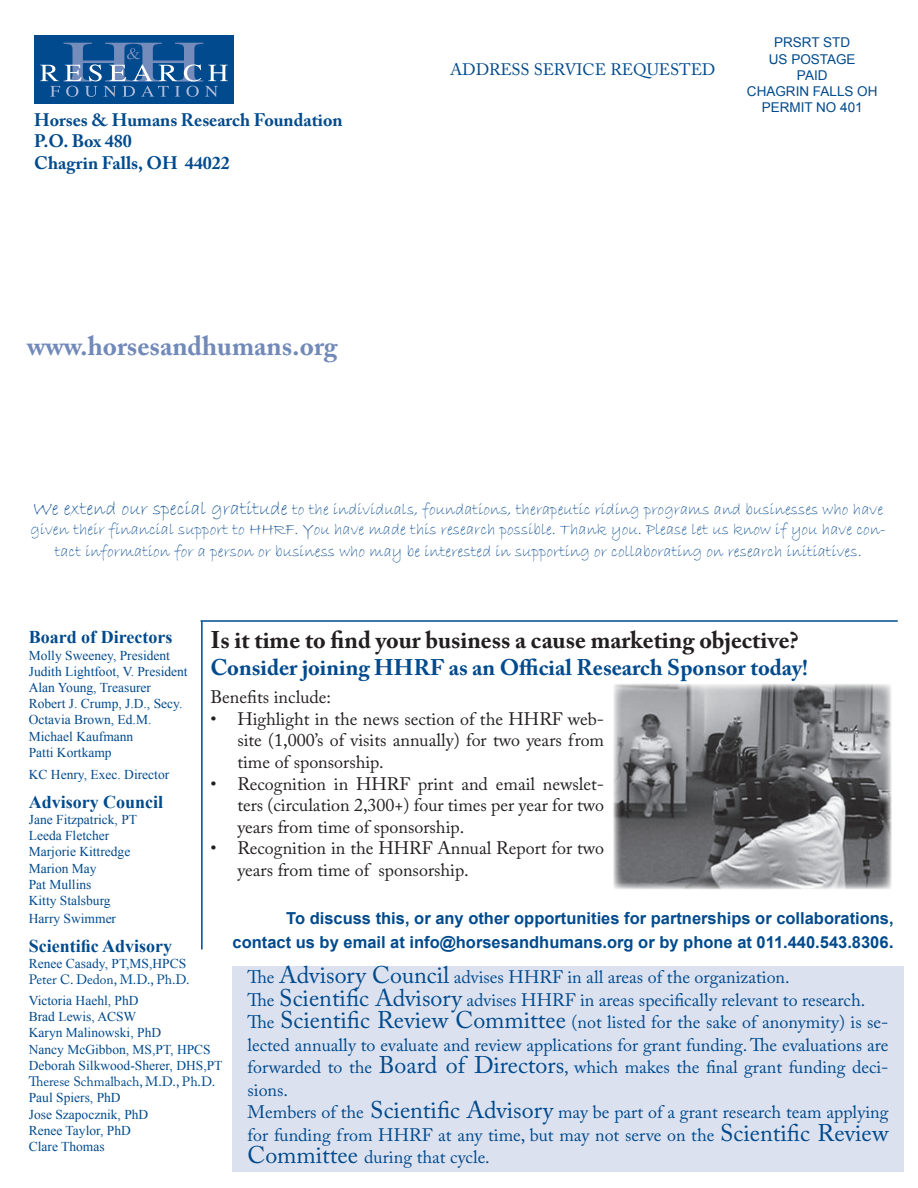
<style>
.page{position:relative;width:918px;height:1188px;background:#fff}
.page>*{position:absolute;margin:0;border:0;box-sizing:border-box;transform-origin:0 0}
.Upper_Right{font:700 27px "Adobe Caslon Pro";color:#728ab9}
.Upper_Right-2{font:700 24px "Adobe Caslon Pro";color:#231f20}
.Upper_Right-3{font:700 22.5px "Adobe Caslon Pro";color:#004a8d}
.Upper_Right-4{font:18px/22.5px "Adobe Caslon Pro";color:#004a8d;text-align:justify}
.Upper_Right-5{font:18px/21.6px "Adobe Caslon Pro";color:#231f20;text-align:justify}
.Upper_Right-6{font:700 18px "Adobe Caslon Pro";color:#004a8d}
.Upper_Right-7{font:700 18px "Times New Roman";color:#004a8d}
.Upper_Right-8{font:16.5px/19.8px "Bradley Hand ITC";color:#155495}
.Upper_Right-9{font:700 16.5px "Arial";color:#004a8d}
.Upper_Right-10{font:16.5px "Adobe Caslon Pro";color:#004a8d}
.Upper_Right-11{font:13.5px "Times New Roman";color:#004a8d}
.Upper_Right-12{font:13.5px "Arial";color:#004a8d}
.Upper_Right-13{font:13.5px "Adobe Caslon Pro";color:#004a8d}
.Head_3{font:13.5px "Adobe Caslon Pro";color:#004a8d}
.s1{font-size:19.5px}
.s2{font-size:18px}
.s3{font-size:24px}
</style>
<div class="page">
<img style="left:613px;top:684px;width:279px;height:206px">
<div style="left:34px;top:35px;width:200px;height:68px;background:#004a8d"></div>
<svg style="left:40px;top:43px;width:188px;height:54px"></svg>
<div style="left:232px;top:966px;width:672px;height:206px;background:#dce1ef"></div>
<hr style="left:201px;top:619px;width:693px;height:1px;background:#004a8d">
<hr style="left:201px;top:621px;width:1px;height:338px;background:#004a8d">
<hr style="left:200px;top:621px;width:1px;height:338px;background:#004a8d">
<hr style="left:201px;top:621px;width:2px;height:329px;background:#004a8d">
<hr style="left:201px;top:620px;width:697px;height:2px;background:#004a8d">
<p class="Upper_Right-6" style="left:34px;top:109px;width:310px">Horses &amp; Humans Research Foundation</p>
<p class="Upper_Right-6" style="left:34px;top:131px;width:99px">P.O. Box 480</p>
<p class="Upper_Right-6" style="left:34px;top:152px;width:197px">Chagrin Falls, OH 44022</p>
<p class="Upper_Right" style="left:27px;top:330px;width:312px">www.horsesandhumans.org</p>
<p class="Upper_Right-10" style="left:450px;top:60px;width:267px">ADDRESS SERVICE REQUESTED</p>
<p class="Upper_Right-12" style="left:774px;top:34px;width:78px">PRSRT STD</p>
<p class="Upper_Right-12" style="left:769px;top:50px;width:88px">US POSTAGE</p>
<p class="Upper_Right-12" style="left:797px;top:66px;width:32px">PAID</p>
<p class="Upper_Right-12" style="left:747px;top:82px;width:132px">CHAGRIN FALLS OH</p>
<p class="Upper_Right-12" style="left:762px;top:99px;width:103px">PERMIT NO 401</p>
<p class="Upper_Right-8" style="left:31px;top:500px;width:857px"><span class="s1">We extend our special gratitude</span> to the individuals, foundations, therapeutic riding programs and businesses who have given their financial support to HHRF. You have made this research possible. Thank you. Please let us know if you have con-</p>
<p class="Upper_Right-8" style="left:55px;top:541px;width:809px">tact information for a person or business who may be interested in supporting or collaborating on research initiatives.</p>
<p class="Upper_Right-2" style="left:210px;top:625px;width:590px">Is it time to find your business a cause marketing objective?</p>
<p class="Upper_Right-3" style="left:210px;top:654px;width:599px">Consider joining HHRF as an Official Research Sponsor today!</p>
<p class="Upper_Right-5" style="left:210px;top:686px;width:122px">Benefits include:</p>
<p class="Upper_Right-5" style="left:237px;top:708px;width:368px;text-indent:-27px">• Highlight in the news section of the HHRF web&shy;site (1,000’s of visits annually) for two years from time of sponsorship.</p>
<p class="Upper_Right-5" style="left:237px;top:773px;width:368px;text-indent:-27px">• Recognition in HHRF print and email newslet&shy;ters (circulation 2,300+) four times per year for two years from time of sponsorship.</p>
<p class="Upper_Right-5" style="left:237px;top:837px;width:368px;text-indent:-27px">• Recognition in the HHRF Annual Report for two years from time of sponsorship.</p>
<p class="Upper_Right-9" style="left:286px;top:907px;width:609px">To discuss this, or any other opportunities for partnerships or collaborations,</p>
<p class="Upper_Right-9" style="left:233px;top:931px;width:663px">contact us by email at info@horsesandhumans.org or by phone at 011.440.543.8306<span class="s2">.</span></p>
<p class="Upper_Right-7" style="left:29px;top:625px;width:145px">Board of Directors</p>
<p class="Upper_Right-11" style="left:29px;top:646px;width:143px">Molly Sweeney, President</p>
<p class="Upper_Right-11" style="left:29px;top:662px;width:160px">Judith Lightfoot, V. President</p>
<p class="Upper_Right-11" style="left:29px;top:678px;width:124px">Alan Young, Treasurer</p>
<p class="Upper_Right-11" style="left:29px;top:695px;width:155px">Robert J. Crump, J.D., Secy.</p>
<p class="Upper_Right-11" style="left:29px;top:711px;width:124px">Octavia Brown, Ed.M.</p>
<p class="Upper_Right-11" style="left:29px;top:727px;width:106px">Michael Kaufmann</p>
<p class="Upper_Right-11" style="left:29px;top:743px;width:84px">Patti Kortkamp</p>
<p class="Upper_Right-11" style="left:29px;top:766px;width:142px">KC Henry, Exec. Director</p>
<p class="Upper_Right-7" style="left:29px;top:789px;width:136px">Advisory Council</p>
<p class="Upper_Right-11" style="left:29px;top:810px;width:110px">Jane Fitzpatrick, PT</p>
<p class="Upper_Right-11" style="left:29px;top:827px;width:82px">Leeda Fletcher</p>
<p class="Upper_Right-11" style="left:29px;top:843px;width:103px">Marjorie Kittredge</p>
<p class="Upper_Right-11" style="left:29px;top:859px;width:69px">Marion May</p>
<p class="Upper_Right-11" style="left:29px;top:875px;width:64px">Pat Mullins</p>
<p class="Upper_Right-11" style="left:29px;top:891px;width:83px">Kitty Stalsburg</p>
<p class="Upper_Right-11" style="left:29px;top:909px;width:89px">Harry Swimmer</p>
<p class="Upper_Right-7" style="left:29px;top:933px;width:145px">Scientific Advisory</p>
<p class="Upper_Right-11" style="left:29px;top:954px;width:159px">Renee Casady, PT,MS,HPCS</p>
<p class="Head_3" style="left:29px;top:972px;width:162px">Peter C. Dedon, M.D., Ph.D.</p>
<p class="Upper_Right-11" style="left:29px;top:991px;width:111px">Victoria Haehl, PhD</p>
<p class="Upper_Right-11" style="left:29px;top:1008px;width:109px">Brad Lewis, ACSW</p>
<p class="Upper_Right-11" style="left:29px;top:1024px;width:134px">Karyn Malinowski, PhD</p>
<p class="Upper_Right-11" style="left:29px;top:1040px;width:184px">Nancy McGibbon, MS,PT, HPCS</p>
<p class="Upper_Right-11" style="left:29px;top:1056px;width:195px">Deborah Silkwood-Sherer, DHS,PT</p>
<p class="Upper_Right-13" style="left:29px;top:1074px;width:188px">Therese Schmalbach, M.D., Ph.D.</p>
<p class="Upper_Right-11" style="left:29px;top:1089px;width:93px">Paul Spiers, PhD</p>
<p class="Upper_Right-11" style="left:29px;top:1105px;width:121px">Jose Szapocznik, PhD</p>
<p class="Upper_Right-11" style="left:29px;top:1121px;width:104px">Renee Taylor, PhD</p>
<p class="Upper_Right-11" style="left:29px;top:1137px;width:77px">Clare Thomas</p>
<p class="Upper_Right-4" style="left:248px;top:966px;width:544px">The <span class="s3">Advisory Council</span> advises HHRF in all areas of the organization.</p>
<p class="Upper_Right-4" style="left:248px;top:988px;width:619px">The <span class="s3">Scientific Advisory</span> advises HHRF in areas specifically relevant to research.</p>
<p class="Upper_Right-4" style="left:248px;top:1011px;width:643px">The <span class="s3">Scientific Review Committee</span> (not listed for the sake of anonymity) is se&shy;lected annually to evaluate and review applications for grant funding. The evaluations are forwarded to the <span class="s3">Board of Directors</span>, which makes the final grant funding deci&shy;sions.</p>
<p class="Upper_Right-4" style="left:248px;top:1101px;width:643px">Members of the <span class="s3">Scientific Advisory</span> may be part of a grant research team applying for funding from HHRF at any time, but may not serve on the <span class="s3">Scientific Review Committee</span> during that cycle.</p>
</div>
